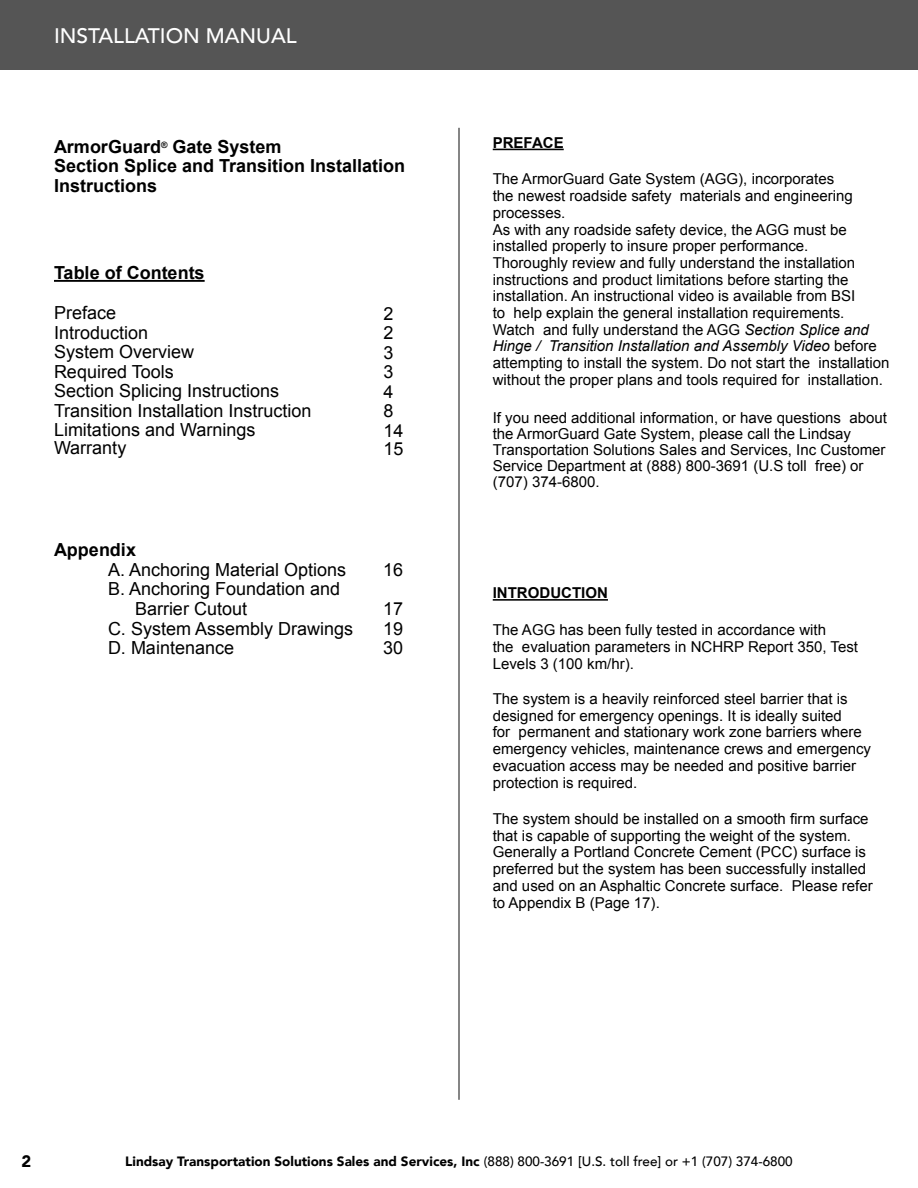
<style>
.page{position:relative;width:918px;height:1188px;background:#fff}
.page>*{position:absolute;margin:0;border:0;box-sizing:border-box;transform-origin:0 0}
.t1{font:500 21px "Avenir LT";color:#fff}
.t2{font:18px/19.4px "Arial";color:#000}
.t3{font:700 18px/19.5px "Arial";color:#000}
.t4{font:900 16.5px "Avenir LT";color:#000}
.t5{font:15px/16.8px "Arial";color:#000}
.t6{font:700 15px "Arial";color:#000}
.t7{font:900 13.5px "Avenir LT";color:#000}
.s1{font-style:italic}
.s2{font-weight:500}
</style>
<div class="page">
<div style="left:0;top:0;width:918px;height:70px;background:#555"></div>
<hr style="left:458px;top:128px;width:2px;height:972px;background:#282828">
<hr style="left:493px;top:149px;width:71px;height:1px;background:#000">
<hr style="left:493px;top:599px;width:115px;height:2px;background:#000">
<hr style="left:54px;top:280px;width:151px;height:2px;background:#000">
<h1 class="t1" style="left:54px;top:23px;width:244px">INSTALLATION MANUAL</h1>
<p class="t3" style="left:54px;top:137px;width:353px">ArmorGuard<sup>®</sup> Gate System<br>Section Splice and Transition Installation<br>Instructions</p>
<p class="t3" style="left:54px;top:264px;width:152px">Table of Contents</p>
<p class="t2" style="left:54px;top:304px;width:259px">Preface<br>Introduction<br>System Overview<br>Required Tools<br>Section Splicing Instructions<br>Transition Installation Instruction<br>Limitations and Warnings<br>Warranty</p>
<p class="t2" style="left:384px;top:304px;width:22px">2<br>2<br>3<br>3<br>4<br>8<br>14<br>15</p>
<p class="t3" style="left:54px;top:541px;width:84px">Appendix</p>
<p class="t2" style="left:108px;top:560px;width:240px">A. Anchoring Material Options</p>
<p class="t2" style="left:383px;top:560px;width:22px">16</p>
<p class="t2" style="left:135px;top:579px;width:207px;text-indent:-27px">B. Anchoring Foundation and<br>Barrier Cutout</p>
<p class="t2" style="left:383px;top:599px;width:22px">17</p>
<p class="t2" style="left:108px;top:619px;width:247px">C. System Assembly Drawings</p>
<p class="t2" style="left:383px;top:619px;width:22px">19</p>
<p class="t2" style="left:108px;top:638px;width:128px">D. Maintenance</p>
<p class="t2" style="left:383px;top:638px;width:22px">30</p>
<p class="t6" style="left:493px;top:133px;width:72px">PREFACE</p>
<p class="t5" style="left:493px;top:170px;width:398px">The ArmorGuard Gate System (AGG), incorporates<br>the newest roadside safety materials and engineering processes.<br>As with any roadside safety device, the AGG must be installed properly to insure proper performance.<br>Thoroughly review and fully understand the installation instructions and product limitations before starting the installation. An instructional video is available from BSI<br>to help explain the general installation requirements.<br>Watch and fully understand the AGG <span class="s1">Section Splice and Hinge / Transition Installation and Assembly Video</span> before attempting to install the system. Do not start the installation without the proper plans and tools required for installation.</p>
<p class="t5" style="left:493px;top:410px;width:396px;line-height:16px">If you need additional information, or have questions about the ArmorGuard Gate System, please call the Lindsay Transportation Solutions Sales and Services, Inc Customer Service Department at (888) 800-3691 (U.S toll free) or (707) 374-6800.</p>
<p class="t6" style="left:493px;top:583px;width:117px">INTRODUCTION</p>
<p class="t5" style="left:493px;top:621px;width:367px">The AGG has been fully tested in accordance with<br>the evaluation parameters in NCHRP Report 350, Test<br>Levels 3 (100 km/hr).</p>
<p class="t5" style="left:493px;top:690px;width:380px">The system is a heavily reinforced steel barrier that is designed for emergency openings. It is ideally suited<br>for permanent and stationary work zone barriers where emergency vehicles, maintenance crews and emergency evacuation access may be needed and positive barrier protection is required.</p>
<p class="t5" style="left:493px;top:810px;width:382px">The system should be installed on a smooth firm surface that is capable of supporting the weight of the system.<br>Generally a Portland Concrete Cement (PCC) surface is preferred but the system has been successfully installed and used on an Asphaltic Concrete surface. Please refer to Appendix B (Page 17).</p>
<p class="t4" style="left:22px;top:1152px;width:11px">2</p>
<p class="t7" style="left:125px;top:1153px;width:669px">Lindsay Transportation Solutions Sales and Services, Inc <span class="s2">(888) 800-3691 [U.S. toll free] or +1 (707) 374-6800</span></p>
</div>
